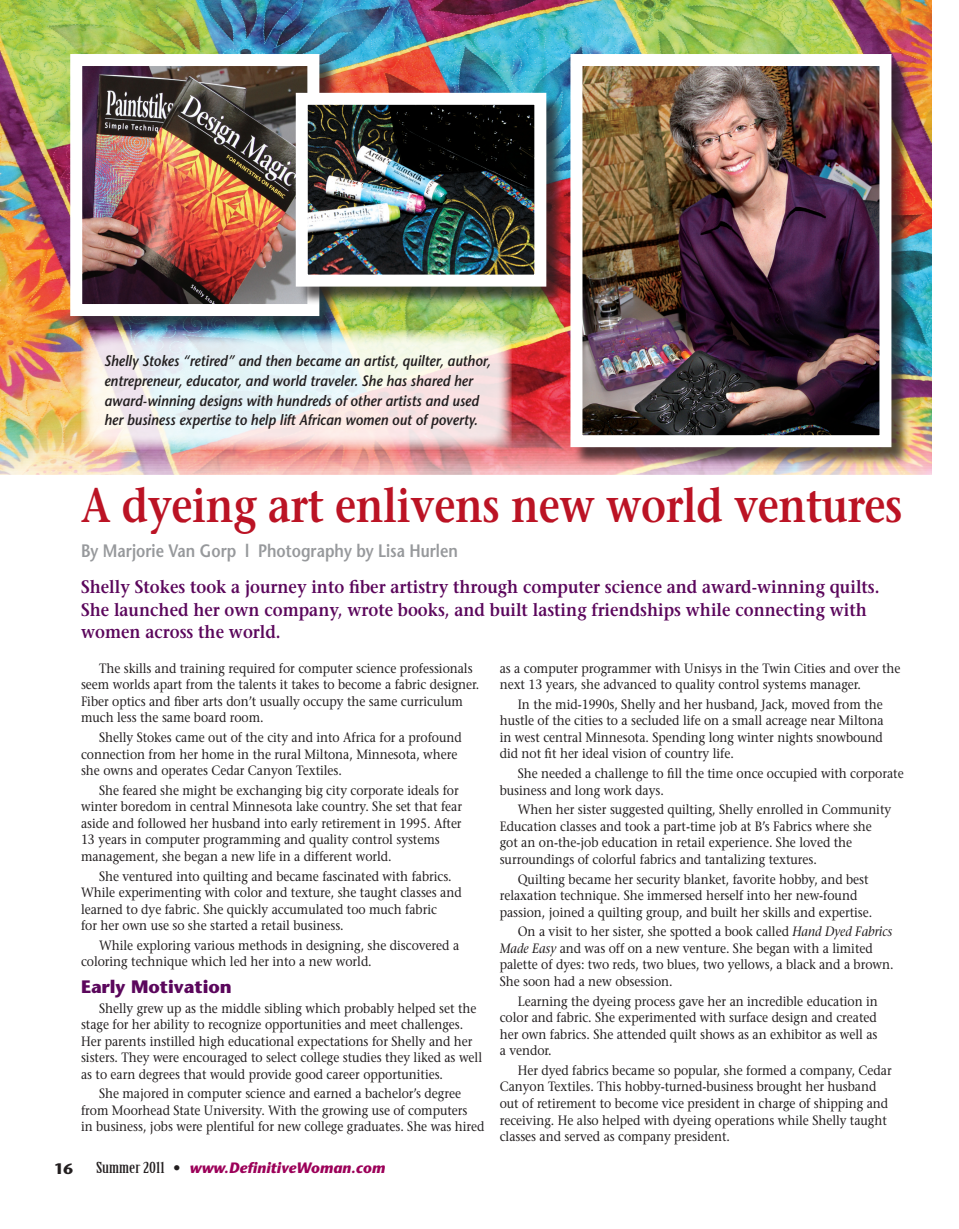
<style>
.page{position:relative;width:959px;height:1229px;background:#fff}
.page>*{position:absolute;margin:0;border:0;box-sizing:border-box;transform-origin:0 0}
.t1{font:600 48px "Stone Serif";letter-spacing:-.01em;color:#bb1324;scale:.85 1}
.t2{font:600 18px/22.5px "Stone Serif";color:#5b075c;scale:.9 1}
.t3{font:600 18px "Stone Sans";color:#97999c;scale:.85 1}
.t4{font:700 18px "Stone Sans";letter-spacing:-.005em;color:#5b075c}
.t5{font:italic 600 15px/19.5px "Stone Sans";color:#231f20;scale:.9 1}
.t6{font:italic 700 15px "Stone Sans";color:#9c0159}
.t7{font:700 15px "Stone Sans";color:#231f20}
.t8{font:13.5px/16.5px "Stone Serif";letter-spacing:-.005em;color:#231f20;scale:.9 1}
.s1{font-family:"Birch";font-weight:400;font-style:normal;color:#231f20}
.s2{font-weight:600;font-style:normal;color:#231f20}
.s3{font-style:italic}
</style>
<div class="page">
<img style="left:0;top:0;width:932px;height:475px">
<div style="left:572px;top:56px;width:338px;height:410px;background:#231f20;opacity:.75"></div>
<img style="left:583px;top:67px;width:295px;height:367px">
<div style="left:570px;top:54px;width:321px;height:393px;border:12px solid #fff"></div>
<svg style="left:81px;top:330px;width:431px;height:120px"></svg>
<div style="left:72px;top:56px;width:266px;height:278px;background:#231f20;opacity:.75"></div>
<img style="left:83px;top:67px;width:223px;height:236px">
<div style="left:70px;top:54px;width:249px;height:262px;border:12px solid #fff"></div>
<div style="left:298px;top:95px;width:267px;height:210px;background:#231f20;opacity:.75"></div>
<img style="left:309px;top:106px;width:224px;height:167px">
<div style="left:296px;top:93px;width:250px;height:193px;border:12px solid #fff"></div>
<p class="t5" style="left:104px;top:351px;width:431px">Shelly Stokes “retired” and then became an artist, quilter, author, entrepreneur, educator, and world traveler. She has shared her award-winning designs with hundreds of other artists and used her business expertise to help lift African women out of poverty.</p>
<p class="t1" style="left:81px;top:477px;width:968px">A dyeing art enlivens new world ventures</p>
<p class="t3" style="left:81px;top:539px;width:445px">By Marjorie Van Gorp l Photography by Lisa Hurlen</p>
<p class="t2" style="left:81px;top:576px;width:888px">Shelly Stokes took a journey into fiber artistry through computer science and award-winning quilts.<br>She launched her own company, wrote books, and built lasting friendships while connecting with women across the world.</p>
<p class="t8" style="left:81px;top:660px;width:444px;text-indent:18px">The skills and training required for computer science professionals seem worlds apart from the talents it takes to become a fabric designer.<br>Fiber optics and fiber arts don’t usually occupy the same curriculum much less the same board room.</p>
<p class="t8" style="left:81px;top:729px;width:424px;text-indent:18px">Shelly Stokes came out of the city and into Africa for a profound connection from her home in the rural Miltona, Minnesota, where she owns and operates Cedar Canyon Textiles.</p>
<p class="t8" style="left:81px;top:782px;width:425px;text-indent:18px">She feared she might be exchanging big city corporate ideals for winter boredom in central Minnesota lake country. She set that fear aside and followed her husband into early retirement in 1995. After 13 years in computer programming and quality control systems management, she began a new life in a different world.</p>
<p class="t8" style="left:81px;top:867px;width:424px;text-indent:18px">She ventured into quilting and became fascinated with fabrics.<br>While experimenting with color and texture, she taught classes and learned to dye fabric. She quickly accumulated too much fabric<br>for her own use so she started a retail business.</p>
<p class="t8" style="left:81px;top:936px;width:421px;text-indent:18px">While exploring various methods in designing, she discovered a coloring technique which led her into a new world.</p>
<p class="t4" style="left:81px;top:975px;width:152px">Early Motivation</p>
<p class="t8" style="left:81px;top:999px;width:447px;text-indent:18px">Shelly grew up as the middle sibling which probably helped set the stage for her ability to recognize opportunities and meet challenges.<br>Her parents instilled high educational expectations for Shelly and her sisters. They were encouraged to select college studies they liked as well as to earn degrees that would provide good career opportunities.</p>
<p class="t8" style="left:81px;top:1085px;width:450px;text-indent:18px">She majored in computer science and earned a bachelor’s degree from Moorhead State University. With the growing use of computers<br>in business, jobs were plentiful for new college graduates. She was hired</p>
<p class="t7" style="left:54px;top:1160px;width:20px">16</p>
<p class="t6" style="left:96px;top:1158px;width:290px"><span class="s1">Summer 2011</span> <span class="s2">•</span> www.DefinitiveWoman.com</p>
<p class="t8" style="left:499px;top:660px;width:447px">as a computer programmer with Unisys in the Twin Cities and over the next 13 years, she advanced to quality control systems manager.</p>
<p class="t8" style="left:499px;top:696px;width:428px;text-align:justify;text-indent:18px">In the mid-1990s, Shelly and her husband, Jack, moved from the hustle of the cities to a secluded life on a small acreage near Miltona in west central Minnesota. Spending long winter nights snowbound did not fit her ideal vision of country life.</p>
<p class="t8" style="left:499px;top:765px;width:450px;text-indent:18px">She needed a challenge to fill the time once occupied with corporate business and long work days.</p>
<p class="t8" style="left:499px;top:801px;width:436px;text-indent:18px">When her sister suggested quilting, Shelly enrolled in Community Education classes and took a part-time job at B’s Fabrics where she got an on-the-job education in retail experience. She loved the surroundings of colorful fabrics and tantalizing textures.</p>
<p class="t8" style="left:499px;top:870px;width:415px;text-indent:18px">Quilting became her security blanket, favorite hobby, and best relaxation technique. She immersed herself into her new-found passion, joined a quilting group, and built her skills and expertise.</p>
<p class="t8" style="left:499px;top:923px;width:439px;text-indent:18px">On a visit to her sister, she spotted a book called <span class="s3">Hand Dyed Fabrics Made Easy</span> and was off on a new venture. She began with a limited palette of dyes: two reds, two blues, two yellows, a black and a brown.<br>She soon had a new obsession.</p>
<p class="t8" style="left:499px;top:992px;width:421px;text-align:justify;text-indent:18px">Learning the dyeing process gave her an incredible education in color and fabric. She experimented with surface design and created her own fabrics. She attended quilt shows as an exhibitor as well as a vendor.</p>
<p class="t8" style="left:499px;top:1062px;width:437px;text-indent:18px">Her dyed fabrics became so popular, she formed a company, Cedar Canyon Textiles. This hobby-turned-business brought her husband out of retirement to become vice president in charge of shipping and receiving. He also helped with dyeing operations while Shelly taught classes and served as company president.</p>
</div>
